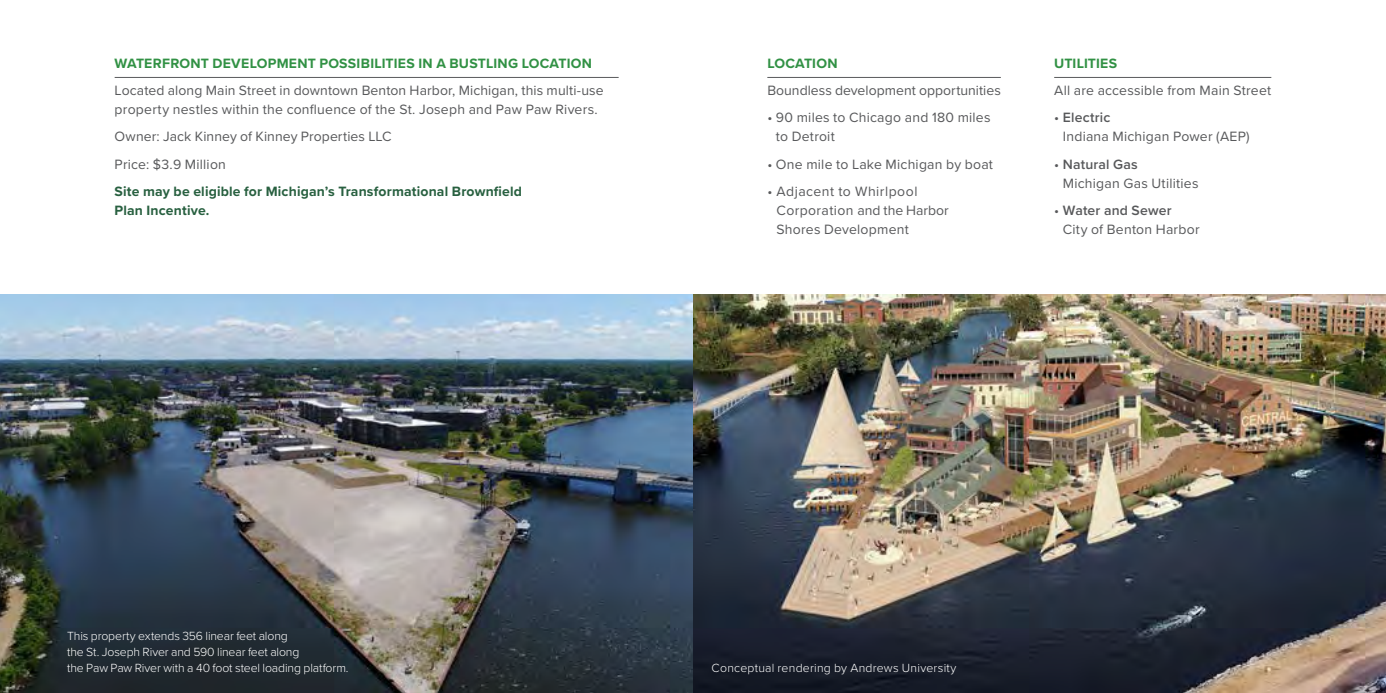
<style>
.page{position:relative;width:1386px;height:693px;background:#fff}
.page>*{position:absolute;margin:0;border:0;box-sizing:border-box;transform-origin:0 0}
.t1{font:14px/19.2px "Proxima Nova";letter-spacing:.015em;color:#58595b}
.t2{font:700 14px "Proxima Nova";letter-spacing:.015em;color:#319144}
.t3{font:700 14px/19.2px "Proxima Nova";letter-spacing:.01em;color:#286040}
.t4{font:300 12.25px/15.8px "Proxima Nova";letter-spacing:-.01em;color:#fff}
.t5{font:300 12.25px "Proxima Nova";letter-spacing:.02em;color:#fff}
.s1{font-weight:600}
</style>
<div class="page">
<img style="left:0;top:295px;width:1386px;height:398px">
<hr style="left:767px;top:77px;width:234px;height:1px;background:#58595b">
<hr style="left:1054px;top:77px;width:217px;height:1px;background:#58595b">
<hr style="left:115px;top:77px;width:504px;height:1px;background:#58595b">
<p class="t2" style="left:115px;top:53px;width:479px">WATERFRONT DEVELOPMENT POSSIBILITIES IN A BUSTLING LOCATION</p>
<p class="t1" style="left:115px;top:80px;width:491px">Located along Main Street in downtown Benton Harbor, Michigan, this multi-use property nestles within the confluence of the St. Joseph and Paw Paw Rivers.</p>
<p class="t1" style="left:115px;top:123px;width:279px;line-height:27.1px">Owner: Jack Kinney of Kinney Properties LLC<br>Price: $3.9 Million</p>
<p class="t3" style="left:115px;top:181px;width:409px">Site may be eligible for Michigan’s Transformational Brownfield<br>Plan Incentive.</p>
<p class="t2" style="left:767px;top:53px;width:72px">LOCATION</p>
<p class="t1" style="left:767px;top:80px;width:235px">Boundless development opportunities</p>
<p class="t1" style="left:776px;top:107px;width:216px;text-indent:-9px">• 90 miles to Chicago and 180 miles to Detroit</p>
<p class="t1" style="left:767px;top:154px;width:227px">• One mile to Lake Michigan by boat</p>
<p class="t1" style="left:777px;top:181px;width:174px;text-indent:-9px">• Adjacent to Whirlpool<br>Corporation and the Harbor<br>Shores Development</p>
<p class="t2" style="left:1054px;top:53px;width:64px">UTILITIES</p>
<p class="t1" style="left:1054px;top:80px;width:219px">All are accessible from Main Street</p>
<p class="t1" style="left:1063px;top:107px;width:188px;text-indent:-9px">• <span class="s1">Electric<br></span>Indiana Michigan Power (AEP)</p>
<p class="t1" style="left:1063px;top:154px;width:137px;text-indent:-9px">• <span class="s1">Natural Gas<br></span>Michigan Gas Utilities</p>
<p class="t1" style="left:1063px;top:200px;width:138px;text-indent:-9px">• <span class="s1">Water and Sewer<br></span>City of Benton Harbor</p>
<p class="t4" style="left:67px;top:628px;width:283px">This property extends 356 linear feet along<br>the St. Joseph River and 590 linear feet along<br>the Paw Paw River with a 40 foot steel loading platform.</p>
<p class="t5" style="left:712px;top:658px;width:246px">Conceptual rendering by Andrews University</p>
</div>
